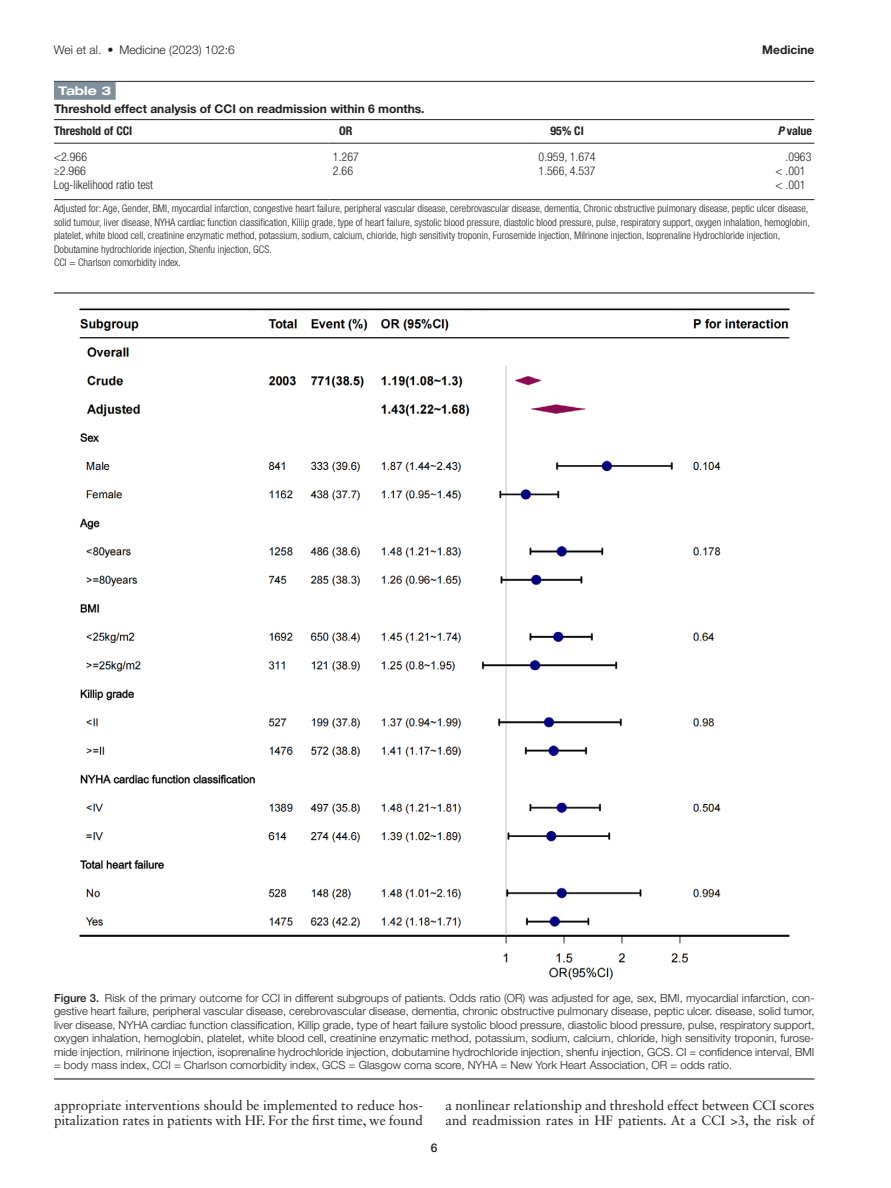
<style>
.page{position:relative;width:891px;height:1188px;background:#fff}
.page>*{position:absolute;margin:0;border:0;box-sizing:border-box;transform-origin:0 0}
.t1{font:13.5px/15px "Sabon LT Std";letter-spacing:-.005em;color:#231f20}
.t2{font:300 condensed 12px "Helvetica Neue LT Std";color:#231f20}
.t3{font:700 12px "Helvetica Neue LT Std";color:#231f20}
.t4{font:300 12px "Helvetica Neue LT Std";color:#231f20}
.t5{font:700 condensed 12px "Helvetica Neue LT Std";color:#231f20}
.t6{font:700 expanded 12px "Helvetica Neue LT Std";color:#fff}
.t7{font:500 12px "Helvetica Neue LT Std";color:#231f20}
.t8{font:300 11.25px/13.5px "Helvetica Neue LT Std";color:#231f20;text-align:justify}
.t9{font:300 condensed 10.5px/13.5px "Helvetica Neue LT Std";color:#231f20}
.s1{font-style:italic}
.s2{font-weight:500}
</style>
<div class="page">
<hr style="left:54px;top:81px;width:760px;height:1px;background:#231f20">
<div style="left:54px;top:82px;width:62px;height:18px;background:#7f9098"></div>
<hr style="left:54px;top:119px;width:274px;height:1px;background:#231f20">
<hr style="left:54px;top:143px;width:274px;height:1px;background:#231f20">
<hr style="left:328px;top:119px;width:206px;height:1px;background:#231f20">
<hr style="left:328px;top:143px;width:206px;height:1px;background:#231f20">
<hr style="left:534px;top:119px;width:237px;height:1px;background:#231f20">
<hr style="left:534px;top:143px;width:237px;height:1px;background:#231f20">
<hr style="left:771px;top:119px;width:44px;height:1px;background:#231f20">
<hr style="left:771px;top:143px;width:44px;height:1px;background:#231f20">
<hr style="left:54px;top:199px;width:274px;height:1px;background:#231f20">
<hr style="left:328px;top:199px;width:206px;height:1px;background:#231f20">
<hr style="left:534px;top:199px;width:237px;height:1px;background:#231f20">
<hr style="left:771px;top:199px;width:44px;height:1px;background:#231f20">
<img style="left:79px;top:308px;width:711px;height:672px">
<hr style="left:54px;top:292px;width:760px;height:2px;background:#231f20">
<hr style="left:54px;top:1078px;width:760px;height:2px;background:#231f20">
<p class="t4" style="left:54px;top:42px;width:182px">Wei et al. • Medicine (2023) 102:6</p>
<p class="t3" style="left:762px;top:42px;width:54px">Medicine</p>
<p class="t6" style="left:58px;top:83px;width:54px">Table 3</p>
<p class="t3" style="left:54px;top:102px;width:372px">Threshold effect analysis of CCI on readmission within 6 months.</p>
<p class="t5" style="left:54px;top:124px;width:80px">Threshold of CCI</p>
<p class="t5" style="left:339px;top:124px;width:15px">OR</p>
<p class="t5" style="left:551px;top:124px;width:35px">95% CI</p>
<p class="t5" style="left:778px;top:124px;width:36px"><span class="s1">P</span> value</p>
<p class="t2" style="left:54px;top:150px;width:35px">&lt;2.966</p>
<p class="t2" style="left:333px;top:150px;width:27px">1.267</p>
<p class="t2" style="left:539px;top:150px;width:59px">0.959, 1.674</p>
<p class="t2" style="left:786px;top:150px;width:27px">.0963</p>
<p class="t2" style="left:54px;top:164px;width:33px">≥2.966</p>
<p class="t2" style="left:333px;top:164px;width:22px">2.66</p>
<p class="t2" style="left:539px;top:164px;width:59px">1.566, 4.537</p>
<p class="t2" style="left:775px;top:164px;width:32px">&lt; .001</p>
<p class="t2" style="left:54px;top:178px;width:101px">Log-likelihood ratio test</p>
<p class="t2" style="left:775px;top:178px;width:32px">&lt; .001</p>
<p class="t9" style="left:54px;top:201px;width:757px">Adjusted for: Age, Gender, BMI, myocardial infarction, congestive heart failure, peripheral vascular disease, cerebrovascular disease, dementia, Chronic obstructive pulmonary disease, peptic ulcer disease, solid tumour, liver disease, NYHA cardiac function classification, Killip grade, type of heart failure, systolic blood pressure, diastolic blood pressure, pulse, respiratory support, oxygen inhalation, hemoglobin, platelet, white blood cell, creatinine enzymatic method, potassium, sodium, calcium, chioride, high sensitivity troponin, Furosemide injection, Milrinone injection, Isoprenaline Hydrochloride injection, Dobutamine hydrochloride injection, Shenfu injection, GCS.<br>CCI = Charlson comorbidity index.</p>
<p class="t8" style="left:54px;top:991px;width:762px"><span class="s2">Figure 3.</span> Risk of the primary outcome for CCI in different subgroups of patients. Odds ratio (OR) was adjusted for age, sex, BMI, myocardial infarction, con&shy;gestive heart failure, peripheral vascular disease, cerebrovascular disease, dementia, chronic obstructive pulmonary disease, peptic ulcer. disease, solid tumor, liver disease, NYHA cardiac function classification, Killip grade, type of heart failure systolic blood pressure, diastolic blood pressure, pulse, respiratory support, oxygen inhalation, hemoglobin, platelet, white blood cell, creatinine enzymatic method, potassium, sodium, calcium, chloride, high sensitivity troponin, furose&shy;mide injection, milrinone injection, isoprenaline hydrochloride injection, dobutamine hydrochloride injection, shenfu injection, GCS. CI = confidence interval, BMI = body mass index, CCI = Charlson comorbidity index, GCS = Glasgow coma score, NYHA = New York Heart Association, OR = odds ratio.</p>
<p class="t1" style="left:54px;top:1097px;width:371px">appropriate interventions should be implemented to reduce hos&shy;pitalization rates in patients with HF. For the first time, we found</p>
<p class="t1" style="left:446px;top:1097px;width:371px">a nonlinear relationship and threshold effect between CCI scores and readmission rates in HF patients. At a CCI &gt;3, the risk of</p>
<p class="t7" style="left:431px;top:1140px;width:8px">6</p>
</div>
